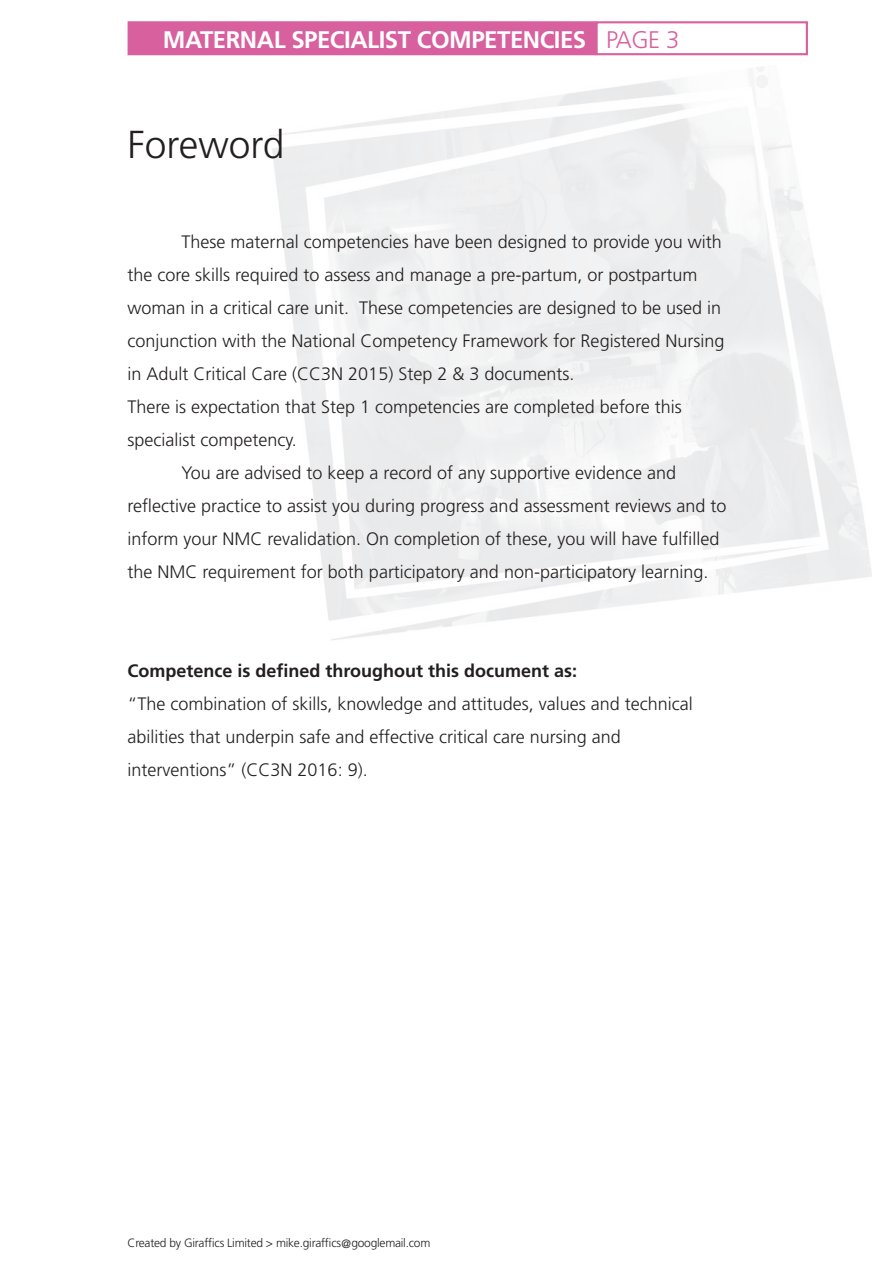
<style>
.page{position:relative;width:893px;height:1263px;background:#fff}
.page>*{position:absolute;margin:0;border:0;box-sizing:border-box;transform-origin:0 0}
.t1{font:300 39px "Frutiger";color:#231f20}
.t2{font:700 24px "Frutiger";letter-spacing:-.02em;color:#fff}
.t3{font:300 24px "Frutiger";color:#d8609f}
.t4{font:300 18px/33px "Frutiger";color:#231f20}
.t5{font:700 18px "Frutiger";color:#231f20}
.t6{font:300 12px "Frutiger";letter-spacing:-.02em;color:#231f20}
</style>
<div class="page">
<div style="left:128px;top:22px;width:468px;height:33px;background:#d8609f"></div>
<div style="left:128px;top:21px;width:468px;height:34px;border:2px solid #d8609f"></div>
<div style="left:596px;top:21px;width:212px;height:34px;border:2px solid #d8609f"></div>
<p class="t2" style="left:163px;top:25px;width:425px">MATERNAL SPECIALIST COMPETENCIES</p>
<p class="t3" style="left:606px;top:26px;width:75px">PAGE 3</p>
<p class="t1" style="left:128px;top:123px;width:158px">Foreword</p>
<p class="t4" style="left:128px;top:225px;width:598px;text-indent:54px">These maternal competencies have been designed to provide you with the core skills required to assess and manage a pre-partum, or postpartum woman in a critical care unit. These competencies are designed to be used in conjunction with the National Competency Framework for Registered Nursing in Adult Critical Care (CC3N 2015) Step 2 &amp; 3 documents.<br>There is expectation that Step 1 competencies are completed before this specialist competency.</p>
<p class="t4" style="left:128px;top:456px;width:600px;text-indent:54px">You are advised to keep a record of any supportive evidence and reflective practice to assist you during progress and assessment reviews and to inform your NMC revalidation. On completion of these, you will have fulfilled the NMC requirement for both participatory and non-participatory learning.</p>
<p class="t5" style="left:128px;top:660px;width:451px">Competence is defined throughout this document as:</p>
<p class="t4" style="left:128px;top:687px;width:567px">“The combination of skills, knowledge and attitudes, values and technical abilities that underpin safe and effective critical care nursing and interventions” (CC3N 2016: 9).</p>
<p class="t6" style="left:128px;top:1236px;width:304px">Created by Giraffics Limited &gt; mike.giraffics@googlemail.com</p>
</div>
